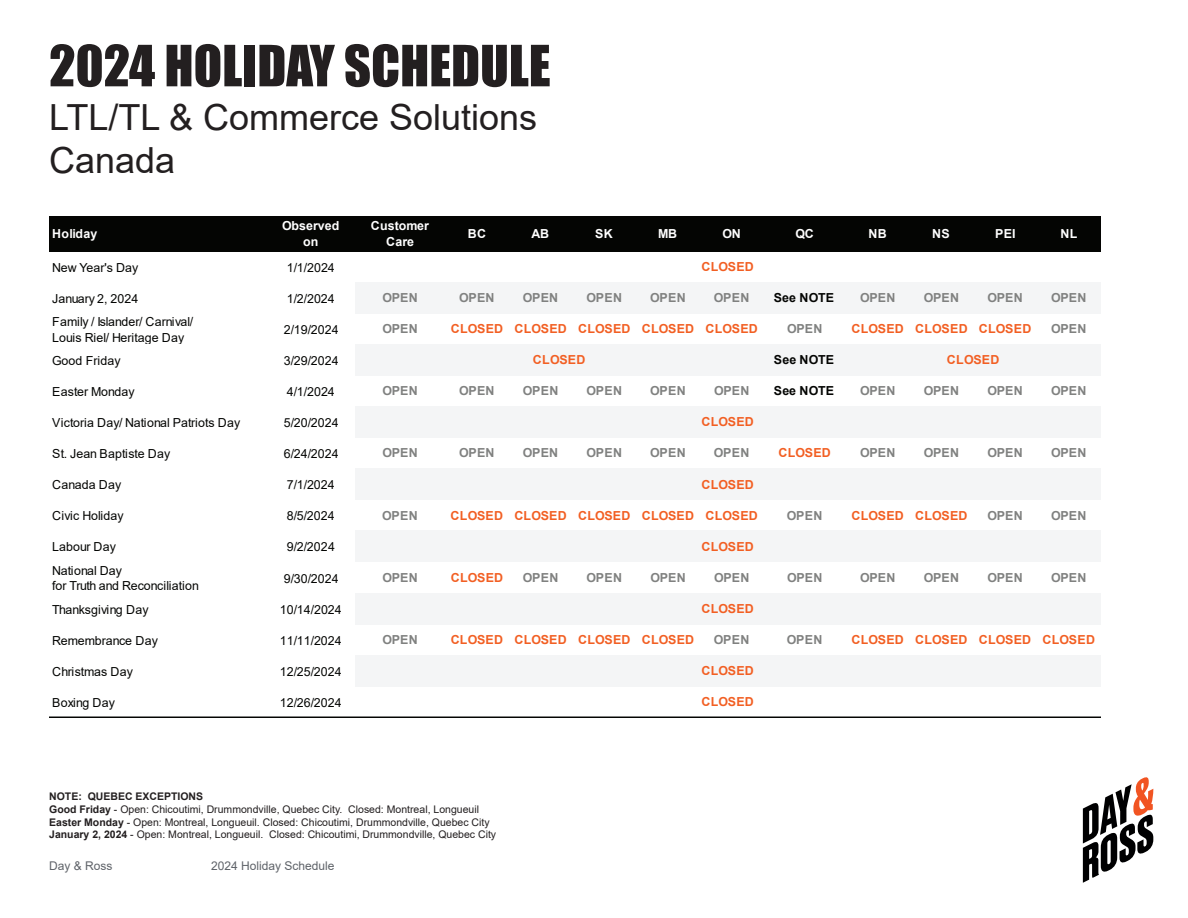
<style>
.page{position:relative;width:1188px;height:918px;background:#fff}
.page>*{position:absolute;margin:0;border:0;box-sizing:border-box;transform-origin:0 0}
.t1{font:52.5px "Impact";color:#231f20}
.t2{font:36px/43.2px "Arial";color:#231f20}
.t3{font:12.45px/15.6px "Arial";letter-spacing:.005em;color:#040503}
.t4{font:700 12.45px "Arial";letter-spacing:.02em;color:#f25f23}
.t5{font:700 12.45px "Arial";letter-spacing:.02em;color:#808180}
.t6{font:700 12.45px/16.4px "Arial";letter-spacing:.005em;color:#fff;text-align:center}
.t7{font:700 12.45px "Arial";letter-spacing:.015em;color:#040503}
.t8{font:12px "Arial";color:#5f6369}
.t9{font:10.5px/12.6px "Arial";color:#231f20}
.s1{font-weight:700}
</style>
<div class="page">
<svg style="left:1083px;top:777px;width:70px;height:106px"></svg>
<div style="left:50px;top:216px;width:1051px;height:35px;background:#040503"></div>
<div style="left:355px;top:282px;width:746px;height:32px;background:#f4f5f6"></div>
<div style="left:355px;top:344px;width:746px;height:32px;background:#f4f5f6"></div>
<div style="left:355px;top:406px;width:746px;height:32px;background:#f4f5f6"></div>
<div style="left:355px;top:468px;width:746px;height:32px;background:#f4f5f6"></div>
<div style="left:355px;top:530px;width:746px;height:32px;background:#f4f5f6"></div>
<div style="left:355px;top:593px;width:746px;height:32px;background:#f4f5f6"></div>
<div style="left:355px;top:655px;width:746px;height:32px;background:#f4f5f6"></div>
<hr style="left:49px;top:717px;width:1052px;height:1px;background:#040503">
<h1 class="t1" style="left:49px;top:25px;width:503px">2024 HOLIDAY SCHEDULE</h1>
<h2 class="t2" style="left:49px;top:95px;width:490px">LTL/TL &amp; Commerce Solutions<br>Canada</h2>
<p class="t6" style="left:52px;top:226px;width:46px">Holiday</p>
<p class="t6" style="left:282px;top:217px;width:59px">Observed on</p>
<p class="t6" style="left:371px;top:217px;width:60px">Customer<br>Care</p>
<p class="t6" style="left:468px;top:226px;width:20px">BC</p>
<p class="t6" style="left:532px;top:226px;width:19px">AB</p>
<p class="t6" style="left:595px;top:226px;width:19px">SK</p>
<p class="t6" style="left:658px;top:226px;width:21px">MB</p>
<p class="t6" style="left:723px;top:226px;width:20px">ON</p>
<p class="t6" style="left:796px;top:226px;width:20px">QC</p>
<p class="t6" style="left:869px;top:226px;width:20px">NB</p>
<p class="t6" style="left:932px;top:226px;width:19px">NS</p>
<p class="t6" style="left:995px;top:226px;width:22px">PEI</p>
<p class="t6" style="left:1060px;top:226px;width:18px">NL</p>
<p class="t3" style="left:52px;top:259px;width:88px">New Year's Day</p>
<p class="t3" style="left:287px;top:259px;width:50px">1/1/2024</p>
<p class="t3" style="left:52px;top:291px;width:88px">January 2, 2024</p>
<p class="t3" style="left:287px;top:291px;width:50px">1/2/2024</p>
<p class="t5" style="left:382px;top:289px;width:37px">OPEN</p>
<p class="t5" style="left:459px;top:289px;width:37px">OPEN</p>
<p class="t5" style="left:523px;top:289px;width:37px">OPEN</p>
<p class="t5" style="left:587px;top:289px;width:37px">OPEN</p>
<p class="t5" style="left:650px;top:289px;width:37px">OPEN</p>
<p class="t5" style="left:714px;top:289px;width:37px">OPEN</p>
<p class="t7" style="left:774px;top:289px;width:62px">See NOTE</p>
<p class="t5" style="left:860px;top:289px;width:37px">OPEN</p>
<p class="t5" style="left:924px;top:289px;width:37px">OPEN</p>
<p class="t5" style="left:987px;top:289px;width:37px">OPEN</p>
<p class="t5" style="left:1051px;top:289px;width:37px">OPEN</p>
<p class="t3" style="left:52px;top:314px;width:142px">Family / Islander/ Carnival/<br>Louis Riel/ Heritage Day</p>
<p class="t3" style="left:284px;top:322px;width:57px">2/19/2024</p>
<p class="t5" style="left:382px;top:320px;width:37px">OPEN</p>
<p class="t4" style="left:451px;top:320px;width:309px">CLOSED CLOSED CLOSED CLOSED CLOSED</p>
<p class="t5" style="left:787px;top:320px;width:37px">OPEN</p>
<p class="t4" style="left:852px;top:320px;width:181px">CLOSED CLOSED CLOSED</p>
<p class="t5" style="left:1051px;top:320px;width:37px">OPEN</p>
<p class="t3" style="left:52px;top:353px;width:70px">Good Friday</p>
<p class="t3" style="left:284px;top:353px;width:57px">3/29/2024</p>
<p class="t7" style="left:774px;top:351px;width:62px">See NOTE</p>
<p class="t3" style="left:52px;top:384px;width:84px">Easter Monday</p>
<p class="t3" style="left:287px;top:384px;width:50px">4/1/2024</p>
<p class="t5" style="left:382px;top:382px;width:37px">OPEN</p>
<p class="t5" style="left:459px;top:382px;width:37px">OPEN</p>
<p class="t5" style="left:523px;top:382px;width:37px">OPEN</p>
<p class="t5" style="left:587px;top:382px;width:37px">OPEN</p>
<p class="t5" style="left:650px;top:382px;width:37px">OPEN</p>
<p class="t5" style="left:714px;top:382px;width:37px">OPEN</p>
<p class="t7" style="left:774px;top:382px;width:62px">See NOTE</p>
<p class="t5" style="left:860px;top:382px;width:37px">OPEN</p>
<p class="t5" style="left:924px;top:382px;width:37px">OPEN</p>
<p class="t5" style="left:987px;top:382px;width:37px">OPEN</p>
<p class="t5" style="left:1051px;top:382px;width:37px">OPEN</p>
<p class="t3" style="left:52px;top:415px;width:189px">Victoria Day/ National Patriots Day</p>
<p class="t3" style="left:284px;top:415px;width:57px">5/20/2024</p>
<p class="t3" style="left:52px;top:446px;width:120px">St. Jean Baptiste Day</p>
<p class="t3" style="left:284px;top:446px;width:57px">6/24/2024</p>
<p class="t5" style="left:382px;top:444px;width:37px">OPEN</p>
<p class="t5" style="left:459px;top:444px;width:37px">OPEN</p>
<p class="t5" style="left:523px;top:444px;width:37px">OPEN</p>
<p class="t5" style="left:587px;top:444px;width:37px">OPEN</p>
<p class="t5" style="left:650px;top:444px;width:37px">OPEN</p>
<p class="t5" style="left:714px;top:444px;width:37px">OPEN</p>
<p class="t4" style="left:778px;top:444px;width:54px">CLOSED</p>
<p class="t5" style="left:860px;top:444px;width:37px">OPEN</p>
<p class="t5" style="left:924px;top:444px;width:37px">OPEN</p>
<p class="t5" style="left:987px;top:444px;width:37px">OPEN</p>
<p class="t5" style="left:1051px;top:444px;width:37px">OPEN</p>
<p class="t3" style="left:52px;top:477px;width:71px">Canada Day</p>
<p class="t3" style="left:287px;top:477px;width:50px">7/1/2024</p>
<p class="t3" style="left:52px;top:508px;width:73px">Civic Holiday</p>
<p class="t3" style="left:287px;top:508px;width:50px">8/5/2024</p>
<p class="t5" style="left:382px;top:506px;width:37px">OPEN</p>
<p class="t4" style="left:451px;top:506px;width:309px">CLOSED CLOSED CLOSED CLOSED CLOSED</p>
<p class="t5" style="left:787px;top:506px;width:37px">OPEN</p>
<p class="t4" style="left:851px;top:506px;width:118px">CLOSED CLOSED</p>
<p class="t5" style="left:987px;top:506px;width:37px">OPEN</p>
<p class="t5" style="left:1051px;top:506px;width:37px">OPEN</p>
<p class="t3" style="left:52px;top:539px;width:65px">Labour Day</p>
<p class="t3" style="left:287px;top:539px;width:50px">9/2/2024</p>
<p class="t3" style="left:52px;top:563px;width:148px">National Day<br>for Truth and Reconciliation</p>
<p class="t3" style="left:284px;top:570px;width:57px">9/30/2024</p>
<p class="t5" style="left:382px;top:569px;width:37px">OPEN</p>
<p class="t4" style="left:451px;top:569px;width:54px">CLOSED</p>
<p class="t5" style="left:523px;top:569px;width:37px">OPEN</p>
<p class="t5" style="left:587px;top:569px;width:37px">OPEN</p>
<p class="t5" style="left:650px;top:569px;width:37px">OPEN</p>
<p class="t5" style="left:714px;top:569px;width:37px">OPEN</p>
<p class="t5" style="left:787px;top:569px;width:37px">OPEN</p>
<p class="t5" style="left:860px;top:569px;width:37px">OPEN</p>
<p class="t5" style="left:924px;top:569px;width:37px">OPEN</p>
<p class="t5" style="left:987px;top:569px;width:37px">OPEN</p>
<p class="t5" style="left:1051px;top:569px;width:37px">OPEN</p>
<p class="t3" style="left:52px;top:601px;width:98px">Thanksgiving Day</p>
<p class="t3" style="left:280px;top:601px;width:64px">10/14/2024</p>
<p class="t3" style="left:52px;top:632px;width:107px">Remembrance Day</p>
<p class="t3" style="left:280px;top:632px;width:64px">11/11/2024</p>
<p class="t5" style="left:382px;top:631px;width:37px">OPEN</p>
<p class="t4" style="left:451px;top:631px;width:245px">CLOSED CLOSED CLOSED CLOSED</p>
<p class="t5" style="left:714px;top:631px;width:37px">OPEN</p>
<p class="t5" style="left:787px;top:631px;width:37px">OPEN</p>
<p class="t4" style="left:851px;top:631px;width:245px">CLOSED CLOSED CLOSED CLOSED</p>
<p class="t3" style="left:52px;top:664px;width:82px">Christmas Day</p>
<p class="t3" style="left:280px;top:664px;width:64px">12/25/2024</p>
<p class="t3" style="left:52px;top:695px;width:64px">Boxing Day</p>
<p class="t3" style="left:280px;top:695px;width:64px">12/26/2024</p>
<p class="t4" style="left:702px;top:258px;width:54px">CLOSED</p>
<p class="t4" style="left:533px;top:351px;width:54px">CLOSED</p>
<p class="t4" style="left:947px;top:351px;width:54px">CLOSED</p>
<p class="t4" style="left:702px;top:413px;width:54px">CLOSED</p>
<p class="t4" style="left:702px;top:475px;width:54px">CLOSED</p>
<p class="t4" style="left:702px;top:538px;width:54px">CLOSED</p>
<p class="t4" style="left:702px;top:600px;width:54px">CLOSED</p>
<p class="t4" style="left:702px;top:662px;width:54px">CLOSED</p>
<p class="t4" style="left:702px;top:693px;width:54px">CLOSED</p>
<p class="t9" style="left:49px;top:790px;width:449px"><span class="s1">NOTE: QUEBEC EXCEPTIONS<br>Good Friday</span> - Open: Chicoutimi, Drummondville, Quebec City. Closed: Montreal, Longueuil <span class="s1">Easter Monday</span> - Open: Montreal, Longueuil. Closed: Chicoutimi, Drummondville, Quebec City <span class="s1">January 2, 2024</span> - Open: Montreal, Longueuil. Closed: Chicoutimi, Drummondville, Quebec City</p>
<p class="t8" style="left:49px;top:858px;width:65px">Day &amp; Ross</p>
<p class="t8" style="left:211px;top:858px;width:125px">2024 Holiday Schedule</p>
</div>
